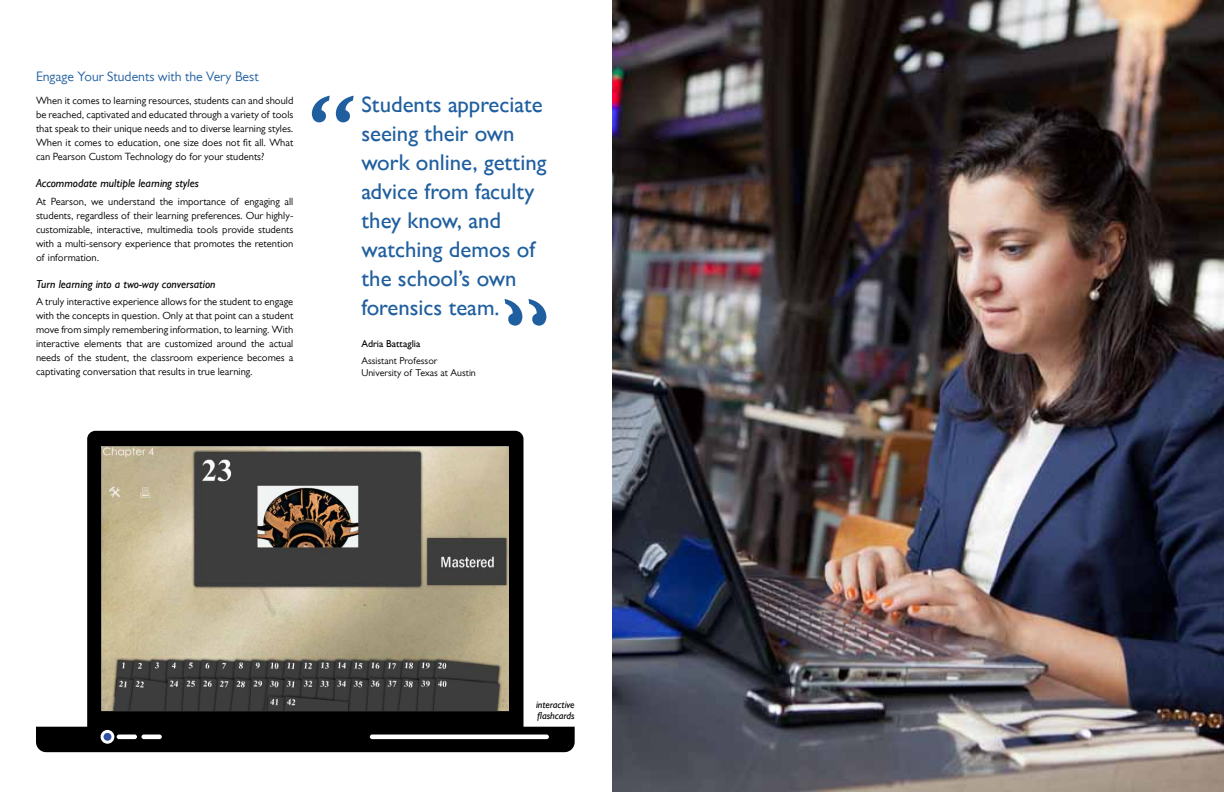
<style>
.page{position:relative;width:1224px;height:792px;background:#fff}
.page>*{position:absolute;margin:0;border:0;box-sizing:border-box;transform-origin:0 0}
.t1{font:italic 500 111.5px "Gill Sans MT Pro";color:#205f9f}
.t2{font:500 22.8px/29px "Gill Sans MT Pro";color:#205f9f}
.t3{font:13.8px "Gill Sans MT Pro";color:#205f9f}
.t4{font:italic 500 11.5px "Gill Sans MT Pro";color:#000}
.t5{font:10.5px/14px "Gill Sans MT Pro";color:#000;text-align:justify}
.t6{font:10px/12px "Gill Sans MT Pro";color:#000}
.t7{font:italic 500 10px/11px "Gill Sans MT Pro";color:#000}
.t8{font:500 10px "Gill Sans MT Pro";color:#000}
</style>
<div class="page">
<svg style="left:36px;top:431px;width:539px;height:321px"></svg>
<div style="left:104px;top:733px;width:7px;height:8px;background:#304ea2;border-radius:50%"></div>
<img style="left:102px;top:446px;width:407px;height:265px">
<img style="left:612px;top:0;width:612px;height:792px">
<h3 class="t3" style="left:36px;top:69px;width:224px">Engage Your Students with the Very Best</h3>
<p class="t5" style="left:36px;top:94px;width:259px">When it comes to learning resources, students can and should be reached, captivated and educated through a variety of tools that speak to their unique needs and to diverse learning styles.<br>When it comes to education, one size does not fit all. What can Pearson Custom Technology do for your students?</p>
<p class="t4" style="left:36px;top:177px;width:164px">Accommodate multiple learning styles</p>
<p class="t5" style="left:36px;top:194px;width:259px">At Pearson, we understand the importance of engaging all students, regardless of their learning preferences. Our highly&shy;customizable, interactive, multimedia tools provide students with a multi-sensory experience that promotes the retention of information.</p>
<p class="t4" style="left:36px;top:277px;width:181px">Turn learning into a two-way conversation</p>
<p class="t5" style="left:36px;top:295px;width:259px">A truly interactive experience allows for the student to engage with the concepts in question. Only at that point can a student move from simply remembering information, to learning. With interactive elements that are customized around the actual needs of the student, the classroom experience becomes a captivating conversation that results in true learning.</p>
<h1 class="t1" style="left:305px;top:70px;width:47px">“</h1>
<h2 class="t2" style="left:361px;top:90px;width:187px">Students appreciate seeing their own work online, getting advice from faculty they know, and watching demos of the school’s own forensics team.</h2>
<p class="t8" style="left:361px;top:337px;width:61px">Adria Battaglia</p>
<p class="t6" style="left:361px;top:354px;width:116px">Assistant Professor<br>University of Texas at Austin</p>
<p class="t7" style="left:536px;top:699px;width:40px">interactive flashcards</p>
</div>
